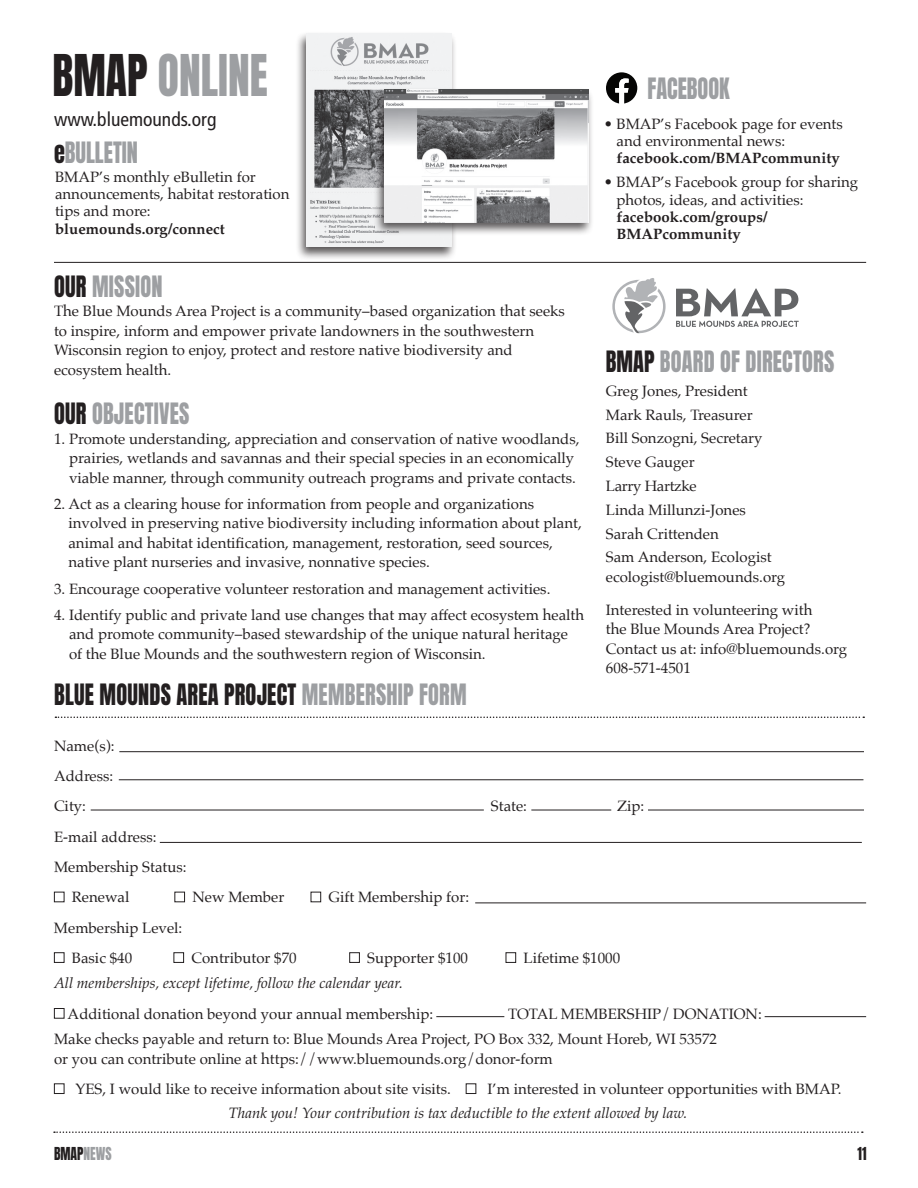
<style>
.page{position:relative;width:918px;height:1188px;background:#fff}
.page>*{position:absolute;margin:0;border:0;box-sizing:border-box;transform-origin:0 0}
.t1{font:48.9px "Anton";color:#9d9fa2;scale:.89 1}
.t2{font:25.05px "Anton";color:#9d9fa2;scale:.89 1}
.t3{font:25.05px "Anton";letter-spacing:.01em;color:#231f20;scale:.89 1}
.t4{font:condensed 19.5px "Frutiger";color:#231f20}
.t5{font:15.15px "Anton";color:#231f20;scale:.89 1}
.t6{font:15px/19.5px "Palatino";color:#231f20}
.t7{font:italic 15px "Palatino";color:#231f20}
.t8{font:700 15px/17.2px "Palatino";color:#231f20}
.s1{color:#231f20}
.s2{color:#9d9fa2}
</style>
<div class="page">
<hr style="left:119px;top:751px;width:745px;height:1px;background:#231f20">
<svg style="left:54px;top:1131px;width:809px;height:2px"></svg>
<div style="left:54px;top:892px;width:10px;height:10px;border:1px solid #231f20"></div>
<div style="left:174px;top:892px;width:11px;height:10px;border:1px solid #231f20"></div>
<div style="left:311px;top:892px;width:10px;height:10px;border:1px solid #231f20"></div>
<div style="left:54px;top:952px;width:10px;height:11px;border:1px solid #231f20"></div>
<div style="left:174px;top:952px;width:10px;height:11px;border:1px solid #231f20"></div>
<div style="left:349px;top:952px;width:11px;height:11px;border:1px solid #231f20"></div>
<div style="left:506px;top:952px;width:10px;height:11px;border:1px solid #231f20"></div>
<div style="left:54px;top:1008px;width:10px;height:11px;border:1px solid #231f20"></div>
<div style="left:54px;top:1083px;width:10px;height:11px;border:1px solid #231f20"></div>
<div style="left:466px;top:1083px;width:10px;height:11px;border:1px solid #231f20"></div>
<hr style="left:119px;top:779px;width:744px;height:1px;background:#231f20">
<hr style="left:91px;top:810px;width:393px;height:1px;background:#231f20">
<hr style="left:531px;top:810px;width:80px;height:1px;background:#231f20">
<hr style="left:648px;top:810px;width:216px;height:1px;background:#231f20">
<hr style="left:160px;top:842px;width:702px;height:1px;background:#231f20">
<hr style="left:475px;top:903px;width:391px;height:1px;background:#231f20">
<hr style="left:436px;top:1016px;width:68px;height:1px;background:#231f20">
<hr style="left:765px;top:1016px;width:101px;height:1px;background:#231f20">
<svg style="left:55px;top:717px;width:809px;height:1px"></svg>
<svg style="left:612px;top:278px;width:54px;height:55px"></svg>
<svg style="left:676px;top:288px;width:123px;height:39px"></svg>
<hr style="left:54px;top:262px;width:812px;height:1px;background:#231f20">
<svg style="left:606px;top:72px;width:31px;height:32px"></svg>
<div style="left:295px;top:31px;width:162px;height:230px;background:#231f20;opacity:.75"></div>
<img style="left:306px;top:33px;width:146px;height:214px">
<div style="left:373px;top:87px;width:220px;height:150px;background:#231f20;opacity:.75"></div>
<img style="left:384px;top:89px;width:205px;height:133px">
<h1 class="t1" style="left:52px;top:50px;width:243px"><span class="s1">BMAP</span> ONLINE</h1>
<h3 class="t4" style="left:54px;top:108px;width:164px">www.bluemounds.org</h3>
<h2 class="t2" style="left:54px;top:140px;width:96px"><span class="s1">E</span>BULLETIN</h2>
<p class="t6" style="left:55px;top:168px;width:236px;line-height:17.2px">BMAP’s monthly eBulletin for announcements, habitat restoration tips and more:</p>
<p class="t8" style="left:55px;top:220px;width:171px">bluemounds.org/connect</p>
<h2 class="t2" style="left:648px;top:75px;width:93px">FACEBOOK</h2>
<p class="t6" style="left:617px;top:115px;width:228px;line-height:17.2px;text-indent:-13px">• BMAP’s Facebook page for events and environmental news:</p>
<p class="t8" style="left:617px;top:150px;width:225px">facebook.com/BMAPcommunity</p>
<p class="t6" style="left:617px;top:174px;width:243px;line-height:17.2px;text-indent:-13px">• BMAP’s Facebook group for sharing photos, ideas, and activities:</p>
<p class="t8" style="left:617px;top:208px;width:152px">facebook.com/groups/<br>BMAPcommunity</p>
<h2 class="t2" style="left:54px;top:273px;width:73px"><span class="s1">OUR</span> MISSION</h2>
<p class="t6" style="left:54px;top:301px;width:512px">The Blue Mounds Area Project is a community–based organization that seeks to inspire, inform and empower private landowners in the southwestern Wisconsin region to enjoy, protect and restore native biodiversity and ecosystem health.</p>
<h2 class="t2" style="left:54px;top:401px;width:91px"><span class="s1">OUR</span> OBJECTIVES</h2>
<p class="t6" style="left:69px;top:429px;width:512px;text-indent:-15px">1. Promote understanding, appreciation and conservation of native woodlands, prairies, wetlands and savannas and their special species in an economically viable manner, through community outreach programs and private contacts.</p>
<p class="t6" style="left:68px;top:494px;width:515px;text-indent:-14px">2. Act as a clearing house for information from people and organizations involved in preserving native biodiversity including information about plant, animal and habitat identification, management, restoration, seed sources, native plant nurseries and invasive, nonnative species.</p>
<p class="t6" style="left:54px;top:579px;width:498px">3. Encourage cooperative volunteer restoration and management activities.</p>
<p class="t6" style="left:69px;top:605px;width:517px;text-indent:-15px">4. Identify public and private land use changes that may affect ecosystem health and promote community–based stewardship of the unique natural heritage of the Blue Mounds and the southwestern region of Wisconsin.</p>
<h2 class="t3" style="left:54px;top:682px;width:83px">BLUE MOUNDS</h2>
<h2 class="t3" style="left:176px;top:682px;width:174px">AREA PROJECT <span class="s2">MEMBERS</span></h2>
<h2 class="t2" style="left:387px;top:682px;width:51px">HIP FORM</h2>
<p class="t6" style="left:54px;top:730px;width:62px;line-height:30.3px;text-align:justify">Name(s):<br>Address:<br>City:</p>
<h2 class="t2" style="left:606px;top:349px;width:86px"><span class="s1">BMAP</span> BOARD</h2>
<h2 class="t2" style="left:720px;top:349px;width:53px">OF DIRECTORS</h2>
<p class="t6" style="left:606px;top:379px;width:167px;line-height:23.9px">Greg Jones, President<br>Mark Rauls, Treasurer<br>Bill Sonzogni, Secretary<br>Steve Gauger<br>Larry Hartzke<br>Linda Millunzi-Jones<br>Sarah Crittenden<br>Sam Anderson, Ecologist</p>
<p class="t6" style="left:606px;top:567px;width:181px">ecologist@bluemounds.org</p>
<p class="t6" style="left:606px;top:600px;width:243px">Interested in volunteering with<br>the Blue Mounds Area Project?<br>Contact us at: info@bluemounds.org<br>608-571-4501</p>
<p class="t6" style="left:491px;top:796px;width:38px">State:</p>
<p class="t6" style="left:617px;top:796px;width:29px">Zip:</p>
<p class="t6" style="left:54px;top:827px;width:104px">E-mail address:</p>
<p class="t6" style="left:54px;top:857px;width:134px">Membership Status:</p>
<p class="t6" style="left:72px;top:887px;width:59px">Renewal</p>
<p class="t6" style="left:192px;top:887px;width:93px">New Member</p>
<p class="t6" style="left:329px;top:887px;width:142px">Gift Membership for:</p>
<p class="t6" style="left:72px;top:912px;width:112px;line-height:30.3px;text-indent:-18px">Membership Level:<br>Basic $40</p>
<p class="t6" style="left:191px;top:948px;width:107px">Contributor $70</p>
<p class="t6" style="left:367px;top:948px;width:102px">Supporter $100</p>
<p class="t6" style="left:524px;top:948px;width:98px">Lifetime $1000</p>
<p class="t7" style="left:54px;top:975px;width:350px">All memberships, except lifetime, follow the calendar year.</p>
<p class="t6" style="left:68px;top:1004px;width:367px">Additional donation beyond your annual membership:</p>
<p class="t6" style="left:54px;top:1001px;width:709px;line-height:25.5px;text-indent:454px">TOTAL MEMBERSHIP/ DONATION:<br>Make checks payable and return to: Blue Mounds Area Project, PO Box 332, Mount Horeb, WI 53572</p>
<p class="t6" style="left:75px;top:1043px;width:479px;line-height:30.3px;text-indent:-21px">or you can contribute online at https://www.bluemounds.org/donor-form<br>Yes, I would like to receive information about site visits.</p>
<p class="t6" style="left:488px;top:1079px;width:356px">I’m interested in volunteer opportunities with BMAP.</p>
<p class="t7" style="left:229px;top:1104px;width:460px">Thank you! Your contribution is tax deductible to the extent allowed by law.</p>
<p class="t5" style="left:54px;top:1146px;width:66px">BMAP<span class="s2">NEWS</span></p>
<p class="t5" style="left:858px;top:1146px;width:12px">11</p>
</div>
